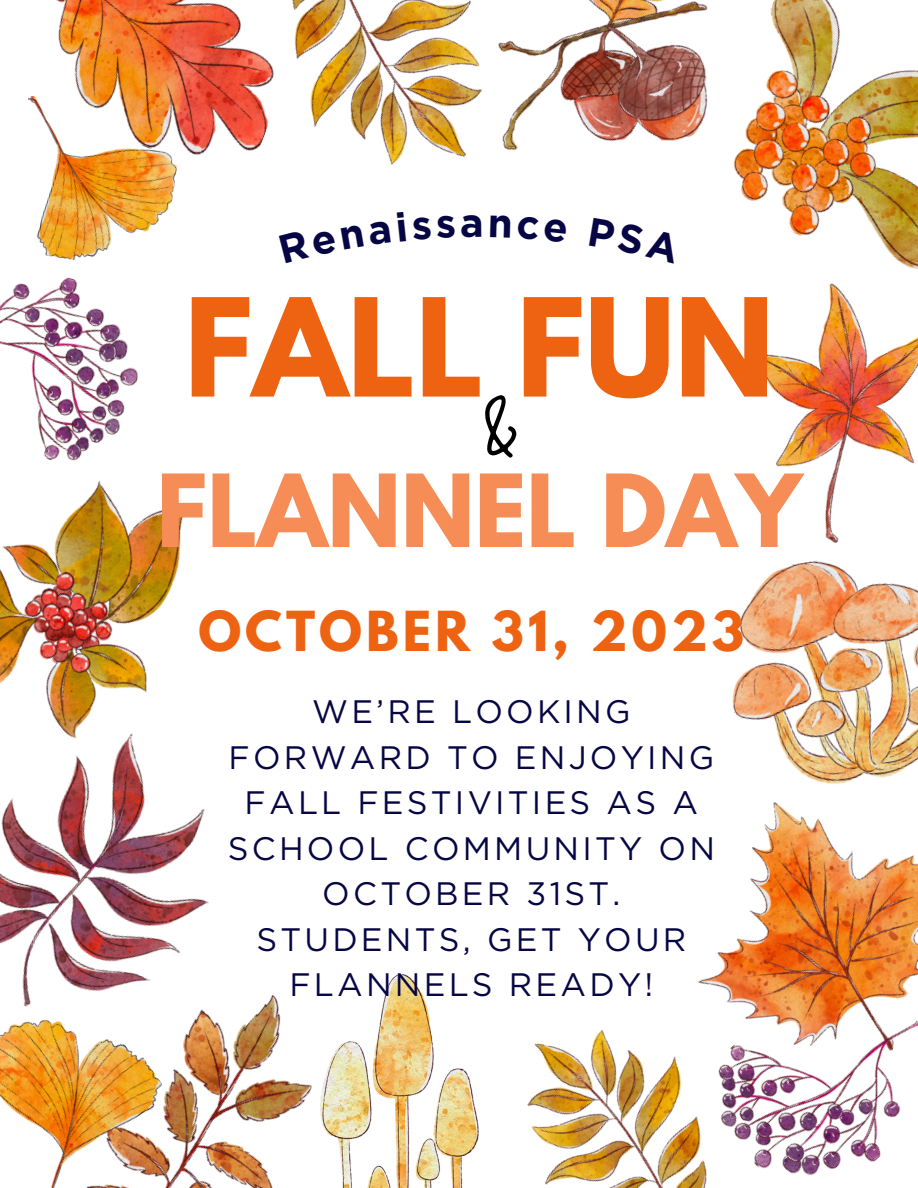
<style>
.page{position:relative;width:918px;height:1188px;background:#fff}
.page>*{position:absolute;margin:0;border:0;box-sizing:border-box;transform-origin:0 0}
.t1{font:700 120.6px "League Spartan";color:#ed6312}
.t2{font:700 89.1px "League Spartan";color:#f68d57}
.t3{font:83.25px "Halimun";color:#000}
.t4{font:700 48.9px "League Spartan";letter-spacing:.085em;color:#ed6312}
.t5{font:32.4px/45.5px "Gotham";letter-spacing:.1em;color:#060644;text-align:center}
</style>
<div class="page">
<img style="left:56px;top:0;width:159px;height:155px">
<img style="left:789px;top:0;width:129px;height:252px">
<img style="left:736px;top:802px;width:182px;height:141px">
<img style="left:732px;top:560px;width:186px;height:225px">
<img style="left:372px;top:974px;width:106px;height:214px">
<img style="left:190px;top:995px;width:182px;height:193px">
<img style="left:0;top:277px;width:138px;height:124px">
<img style="left:698px;top:943px;width:220px;height:232px">
<img style="left:527px;top:996px;width:242px;height:192px">
<img style="left:215px;top:0;width:212px;height:165px">
<img style="left:0;top:796px;width:244px;height:248px">
<img style="left:0;top:401px;width:188px;height:395px">
<img style="left:427px;top:0;width:400px;height:222px">
<img style="left:0;top:974px;width:190px;height:214px">
<img style="left:28px;top:95px;width:157px;height:165px">
<img style="left:750px;top:252px;width:168px;height:292px">
<svg style="left:427px;top:215px;width:28px;height:7px"></svg>
<svg style="left:461px;top:215px;width:20px;height:7px"></svg>
<svg style="left:490px;top:215px;width:20px;height:7px"></svg>
<svg style="left:518px;top:216px;width:49px;height:6px"></svg>
<svg style="left:589px;top:217px;width:92px;height:5px"></svg>
<p class="t1" style="left:184px;top:288px;width:591px">FALL FUN</p>
<p class="t3" style="left:483px;top:380px;width:36px">&amp;</p>
<p class="t2" style="left:157px;top:467px;width:647px">FLANNEL DAY</p>
<p class="t4" style="left:198px;top:607px;width:548px">OCTOBER 31, 2023</p>
<p class="t5" style="left:228px;top:689px;width:489px">WE’RE LOOKING<br>FORWARD TO ENJOYING<br>FALL FESTIVITIES AS A<br>SCHOOL COMMUNITY ON<br>OCTOBER 31ST.<br>STUDENTS, GET YOUR<br>FLANNELS READY!</p>
</div>
